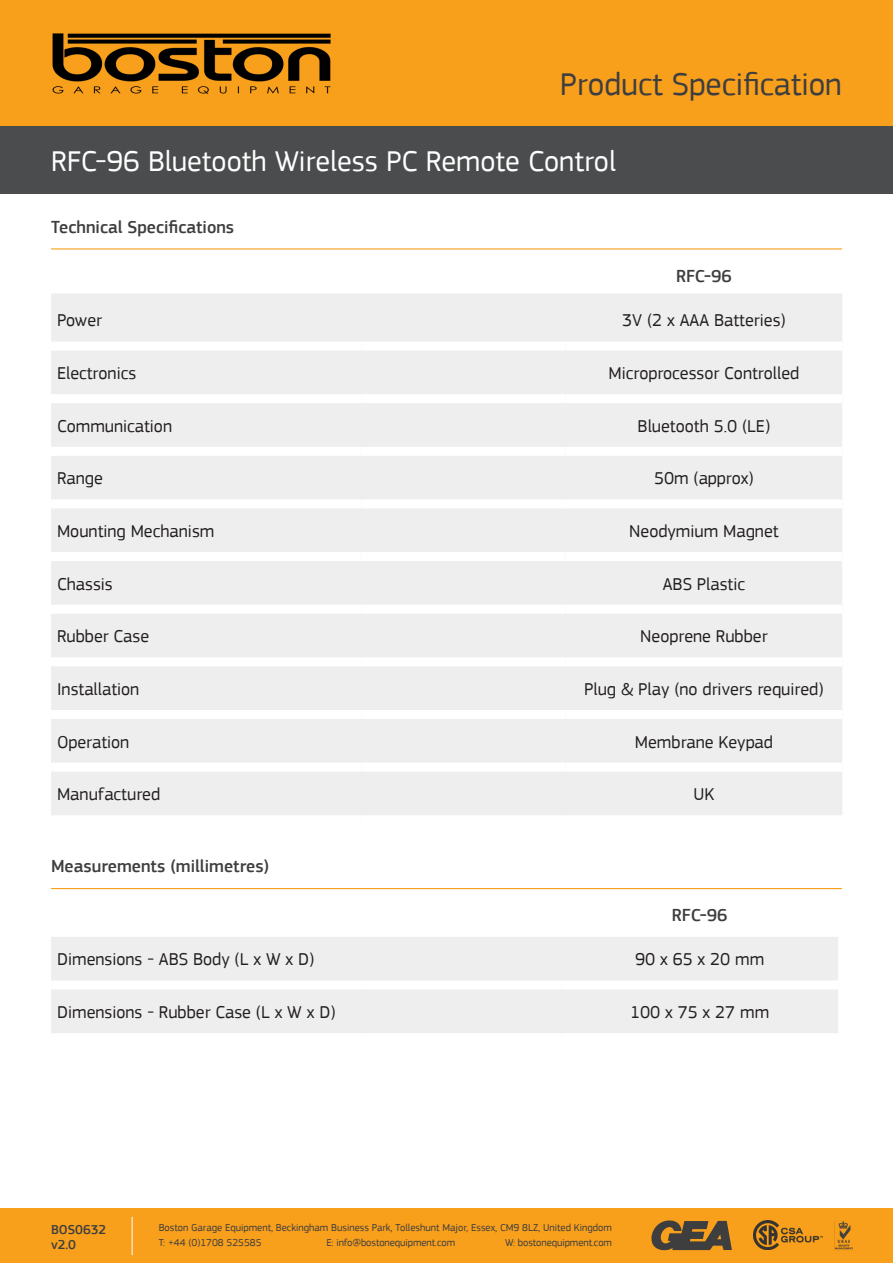
<style>
.page{position:relative;width:893px;height:1263px;background:#fff}
.page>*{position:absolute;margin:0;border:0;box-sizing:border-box;transform-origin:0 0}
.t1{font:33px "PF Square Sans Pro";color:#3e3e3f}
.t2{font:30px "PF Square Sans Pro";color:#fff}
.t3{font:18px "PF Square Sans Pro";color:#231f20}
.t4{font:500 18px "PF Square Sans Pro";color:#3e3e3f}
.t5{font:500 13.5px "PF Square Sans Pro";color:#3e3e3f}
.t6{font:10.5px "PF Square Sans Pro";color:#3e3e3f}
</style>
<div class="page">
<div style="left:0;top:125px;width:893px;height:69px;background:#4b4c4d"></div>
<div style="left:51px;top:294px;width:791px;height:521px;background:#eeeeef"></div>
<div style="left:51px;top:342px;width:310px;height:9px;background:#fff"></div>
<div style="left:361px;top:342px;width:205px;height:9px;background:#fff"></div>
<div style="left:566px;top:342px;width:276px;height:9px;background:#fff"></div>
<div style="left:51px;top:394px;width:310px;height:9px;background:#fff"></div>
<div style="left:361px;top:394px;width:205px;height:9px;background:#fff"></div>
<div style="left:566px;top:394px;width:276px;height:9px;background:#fff"></div>
<div style="left:51px;top:447px;width:310px;height:9px;background:#fff"></div>
<div style="left:361px;top:447px;width:205px;height:9px;background:#fff"></div>
<div style="left:566px;top:447px;width:276px;height:9px;background:#fff"></div>
<div style="left:51px;top:499px;width:310px;height:9px;background:#fff"></div>
<div style="left:361px;top:499px;width:205px;height:9px;background:#fff"></div>
<div style="left:566px;top:499px;width:276px;height:9px;background:#fff"></div>
<div style="left:51px;top:552px;width:310px;height:9px;background:#fff"></div>
<div style="left:361px;top:552px;width:205px;height:9px;background:#fff"></div>
<div style="left:566px;top:552px;width:276px;height:9px;background:#fff"></div>
<div style="left:51px;top:605px;width:310px;height:9px;background:#fff"></div>
<div style="left:361px;top:605px;width:205px;height:9px;background:#fff"></div>
<div style="left:566px;top:605px;width:276px;height:9px;background:#fff"></div>
<div style="left:51px;top:657px;width:310px;height:9px;background:#fff"></div>
<div style="left:361px;top:657px;width:205px;height:9px;background:#fff"></div>
<div style="left:566px;top:657px;width:276px;height:9px;background:#fff"></div>
<div style="left:51px;top:710px;width:310px;height:9px;background:#fff"></div>
<div style="left:361px;top:710px;width:205px;height:9px;background:#fff"></div>
<div style="left:566px;top:710px;width:276px;height:9px;background:#fff"></div>
<div style="left:51px;top:763px;width:310px;height:9px;background:#fff"></div>
<div style="left:361px;top:763px;width:205px;height:9px;background:#fff"></div>
<div style="left:566px;top:763px;width:276px;height:9px;background:#fff"></div>
<div style="left:0;top:0;width:893px;height:125px;background:#f89f1c"></div>
<img style="left:52px;top:33px;width:279px;height:61px">
<div style="left:0;top:1209px;width:893px;height:54px;background:#f89f1c"></div>
<hr style="left:132px;top:1217px;width:1px;height:38px;background:#fff">
<div style="left:51px;top:937px;width:787px;height:96px;background:#eeeeef"></div>
<div style="left:51px;top:980px;width:315px;height:9px;background:#fff"></div>
<div style="left:366px;top:980px;width:195px;height:9px;background:#fff"></div>
<div style="left:561px;top:980px;width:277px;height:9px;background:#fff"></div>
<hr style="left:51px;top:248px;width:791px;height:1px;background:#f89f1c">
<hr style="left:51px;top:888px;width:791px;height:1px;background:#f89f1c">
<img style="left:836px;top:1222px;width:16px;height:26px">
<div style="left:834px;top:1220px;width:20px;height:30px;border:1px solid #f89f1c"></div>
<svg style="left:651px;top:1220px;width:81px;height:31px"></svg>
<img style="left:753px;top:1221px;width:69px;height:29px">
<p class="t1" style="left:560px;top:65px;width:283px">Product Specification</p>
<p class="t2" style="left:51px;top:144px;width:567px">RFC-96 Bluetooth Wireless PC Remote Control</p>
<p class="t4" style="left:51px;top:216px;width:185px">Technical Specifications</p>
<p class="t4" style="left:676px;top:265px;width:57px">RFC-96</p>
<p class="t3" style="left:57px;top:310px;width:47px">Power</p>
<p class="t3" style="left:622px;top:310px;width:165px">3V (2 x AAA Batteries)</p>
<p class="t3" style="left:57px;top:363px;width:81px">Electronics</p>
<p class="t3" style="left:608px;top:363px;width:192px">Microprocessor Controlled</p>
<p class="t3" style="left:57px;top:415px;width:117px">Communication</p>
<p class="t3" style="left:638px;top:415px;width:134px">Bluetooth 5.0 (LE)</p>
<p class="t3" style="left:57px;top:468px;width:47px">Range</p>
<p class="t3" style="left:654px;top:468px;width:101px">50m (approx)</p>
<p class="t3" style="left:57px;top:521px;width:159px">Mounting Mechanism</p>
<p class="t3" style="left:629px;top:521px;width:151px">Neodymium Magnet</p>
<p class="t3" style="left:57px;top:573px;width:57px">Chassis</p>
<p class="t3" style="left:663px;top:573px;width:84px">ABS Plastic</p>
<p class="t3" style="left:57px;top:626px;width:94px">Rubber Case</p>
<p class="t3" style="left:640px;top:626px;width:129px">Neoprene Rubber</p>
<p class="t3" style="left:57px;top:678px;width:84px">Installation</p>
<p class="t3" style="left:584px;top:678px;width:241px">Plug &amp; Play (no drivers required)</p>
<p class="t3" style="left:57px;top:731px;width:74px">Operation</p>
<p class="t3" style="left:635px;top:731px;width:140px">Membrane Keypad</p>
<p class="t3" style="left:57px;top:784px;width:105px">Manufactured</p>
<p class="t3" style="left:693px;top:784px;width:22px">UK</p>
<p class="t4" style="left:51px;top:856px;width:220px">Measurements (millimetres)</p>
<p class="t4" style="left:672px;top:904px;width:57px">RFC-96</p>
<p class="t3" style="left:57px;top:949px;width:259px">Dimensions - ABS Body (L x W x D)</p>
<p class="t3" style="left:635px;top:949px;width:131px">90 x 65 x 20 mm</p>
<p class="t3" style="left:57px;top:1001px;width:280px">Dimensions - Rubber Case (L x W x D)</p>
<p class="t3" style="left:630px;top:1001px;width:141px">100 x 75 x 27 mm</p>
<p class="t5" style="left:51px;top:1221px;width:57px">BOS0632</p>
<p class="t5" style="left:51px;top:1236px;width:27px">v2.0</p>
<p class="t6" style="left:159px;top:1222px;width:455px">Boston Garage Equipment, Beckingham Business Park, Tolleshunt Major, Essex, CM9 8LZ, United Kingdom</p>
<p class="t6" style="left:159px;top:1237px;width:104px">T: +44 (0)1708 525585</p>
<p class="t6" style="left:326px;top:1237px;width:130px">E: info@bostonequipment.com</p>
<p class="t6" style="left:505px;top:1237px;width:109px">W: bostonequipment.com</p>
</div>
